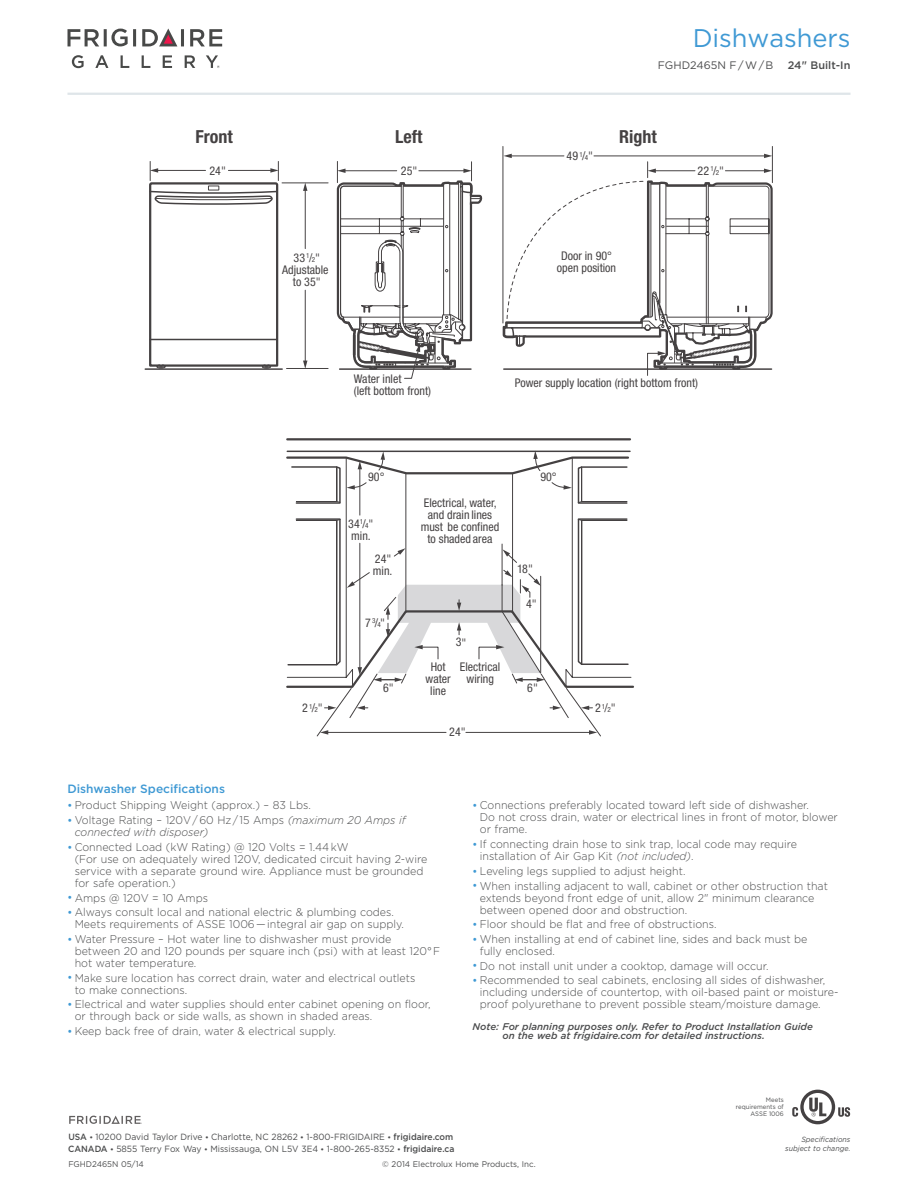
<style>
.page{position:relative;width:918px;height:1188px;background:#fff}
.page>*{position:absolute;margin:0;border:0;box-sizing:border-box;transform-origin:0 0}
.t1{font:25.5px "Gotham";color:#3f99d4}
.t2{font:700 condensed 18px "Helvetica Neue";color:#231f20}
.t3{font:condensed 12px/12px "Helvetica Neue";color:#231f20;text-align:center}
.t4{font:500 12px "Gotham";color:#3f99d4}
.t5{font:300 11.25px/12px "Gotham";color:#4b4c4d;scale:.95 1}
.t6{font:italic 300 11.25px/12px "Gotham";color:#4b4c4d;scale:.95 1}
.t7{font:10.8px "Gotham";color:#4b4c4d}
.t8{font:500 10.8px "Gotham";color:#4b4c4d}
.t9{font:italic 500 9.75px/9.8px "Gotham";color:#4b4c4d}
.t10{font:9px/11.9px "Gotham";color:#4b4c4d;scale:.95 1}
.t11{font:8.25px "Gotham";color:#4b4c4d}
.t12{font:italic 7.5px/9px "Gotham";color:#4b4c4d;text-align:right;scale:.95 1}
.t13{font:6.3px/7.2px "Gotham";color:#4b4c4d;text-align:right;scale:.95 1}
.s1{font-size:7.05px}
.s2{font-weight:500;font-size:10.5px;color:#3f99d4}
.s3{font-weight:500;font-style:normal;font-size:10.5px;color:#3f99d4}
.s4{font-style:normal}
.s5{font-style:italic}
.s6{font-weight:500}
.s7{font-weight:500;font-size:7.5px}
</style>
<div class="page">
<svg style="left:792px;top:1090px;width:58px;height:34px"></svg>
<svg style="left:69px;top:1116px;width:73px;height:8px"></svg>
<hr style="left:68px;top:93px;width:782px;height:2px;background:#dfe5e9">
<svg style="left:72px;top:55px;width:12px;height:13px"></svg>
<svg style="left:95px;top:55px;width:13px;height:13px"></svg>
<svg style="left:121px;top:55px;width:8px;height:13px"></svg>
<svg style="left:142px;top:55px;width:8px;height:13px"></svg>
<svg style="left:163px;top:55px;width:9px;height:13px"></svg>
<svg style="left:185px;top:55px;width:10px;height:13px"></svg>
<svg style="left:68px;top:29px;width:68px;height:17px"></svg>
<svg style="left:190px;top:29px;width:32px;height:17px"></svg>
<svg style="left:142px;top:29px;width:42px;height:17px"></svg>
<svg style="left:206px;top:55px;width:14px;height:13px"></svg>
<hr style="left:287px;top:451px;width:343px;height:1px;background:#231f20">
<hr style="left:287px;top:438px;width:343px;height:2px;background:#231f20">
<svg style="left:533px;top:451px;width:8px;height:4px"></svg>
<svg style="left:378px;top:451px;width:7px;height:4px"></svg>
<svg style="left:286px;top:455px;width:348px;height:233px"></svg>
<svg style="left:316px;top:569px;width:285px;height:168px"></svg>
<hr style="left:282px;top:183px;width:46px;height:1px;background:#231f20">
<hr style="left:305px;top:189px;width:1px;height:60px;background:#231f20">
<svg style="left:303px;top:183px;width:4px;height:8px"></svg>
<hr style="left:305px;top:290px;width:1px;height:72px;background:#231f20">
<svg style="left:303px;top:361px;width:4px;height:7px"></svg>
<hr style="left:287px;top:368px;width:41px;height:1px;background:#231f20">
<hr style="left:772px;top:146px;width:1px;height:37px;background:#231f20">
<hr style="left:503px;top:146px;width:1px;height:177px;background:#231f20">
<svg style="left:144px;top:161px;width:140px;height:209px"></svg>
<svg style="left:503px;top:154px;width:269px;height:222px"></svg>
<svg style="left:336px;top:161px;width:146px;height:218px"></svg>
<h2 class="t2" style="left:195px;top:125px;width:39px">Front</h2>
<p class="t3" style="left:209px;top:164px;width:18px">24"</p>
<h1 class="t1" style="left:693px;top:22px;width:159px">Dishwashers</h1>
<p class="t7" style="left:658px;top:58px;width:117px">FGHD2465N F / W / B</p>
<p class="t8" style="left:788px;top:58px;width:64px">24" Built-In</p>
<p class="t3" style="left:282px;top:251px;width:48px">33 <sup>1</sup>/<span class="s1">2</span>"<br>Adjustable to 35"</p>
<h2 class="t2" style="left:395px;top:125px;width:29px">Left</h2>
<h2 class="t2" style="left:619px;top:125px;width:39px">Right</h2>
<p class="t3" style="left:401px;top:164px;width:18px">25"</p>
<p class="t3" style="left:567px;top:150px;width:28px">49 <sup>1</sup>/<span class="s1">4</span>"</p>
<p class="t3" style="left:557px;top:250px;width:61px">Door in 90° open position</p>
<p class="t3" style="left:698px;top:165px;width:28px">22 <sup>1</sup>/<span class="s1">2</span>"</p>
<p class="t3" style="left:354px;top:373px;width:79px;text-align:left">Water inlet<br>(left bottom front)</p>
<p class="t3" style="left:515px;top:377px;width:185px">Power supply location (right bottom front)</p>
<p class="t3" style="left:368px;top:471px;width:18px">90°</p>
<p class="t3" style="left:540px;top:471px;width:18px">90°</p>
<p class="t3" style="left:348px;top:517px;width:27px;text-align:left">34<sup>1</sup>/<span class="s1">4</span>" min.</p>
<p class="t3" style="left:373px;top:553px;width:21px;text-align:left">24" min.</p>
<p class="t3" style="left:365px;top:616px;width:21px">7 <sup>3</sup>/<span class="s1">4</span>"</p>
<p class="t3" style="left:383px;top:682px;width:12px">6"</p>
<p class="t3" style="left:421px;top:497px;width:80px">Electrical, water, and drain lines must be confined to shaded area</p>
<p class="t3" style="left:456px;top:636px;width:12px">3"</p>
<p class="t3" style="left:426px;top:660px;width:27px">Hot water line</p>
<p class="t3" style="left:460px;top:660px;width:42px">Electrical wiring</p>
<p class="t3" style="left:517px;top:562px;width:17px">18"</p>
<p class="t3" style="left:526px;top:598px;width:12px">4"</p>
<p class="t3" style="left:527px;top:682px;width:12px">6"</p>
<p class="t3" style="left:302px;top:702px;width:22px">2 <sup>1</sup>/<span class="s1">2</span>"</p>
<p class="t3" style="left:595px;top:702px;width:22px">2 <sup>1</sup>/<span class="s1">2</span>"</p>
<p class="t3" style="left:449px;top:725px;width:18px">24"</p>
<p class="t4" style="left:68px;top:781px;width:159px">Dishwasher Specifications</p>
<p class="t5" style="left:68px;top:799px;width:258px"><span class="s2">•</span> Product Shipping Weight (approx.) – 83 Lbs.</p>
<p class="t6" style="left:75px;top:814px;width:350px;text-indent:-7px"><span class="s3">•</span> <span class="s4">Voltage Rating – 120V / 60 Hz / 15 Amps</span> (maximum 20 Amps if connected with disposer)</p>
<p class="t5" style="left:75px;top:841px;width:373px;text-indent:-7px"><span class="s2">•</span> Connected Load (kW Rating) @ 120 Volts = 1.44 kW<br>(For use on adequately wired 120V, dedicated circuit having 2-wire service with a separate ground wire. Appliance must be grounded for safe operation.)</p>
<p class="t5" style="left:68px;top:891px;width:149px"><span class="s2">•</span> Amps @ 120V = 10 Amps</p>
<p class="t5" style="left:75px;top:906px;width:348px;text-indent:-7px"><span class="s2">•</span> Always consult local and national electric &amp; plumbing codes.<br>Meets requirements of ASSE 1006 — integral air gap on supply.</p>
<p class="t5" style="left:75px;top:933px;width:386px;text-indent:-7px"><span class="s2">•</span> Water Pressure – Hot water line to dishwasher must provide<br>between 20 and 120 pounds per square inch (psi) with at least 120° F hot water temperature.</p>
<p class="t5" style="left:75px;top:971px;width:360px;text-indent:-7px"><span class="s2">•</span> Make sure location has correct drain, water and electrical outlets to make connections.</p>
<p class="t5" style="left:75px;top:998px;width:376px;text-indent:-7px"><span class="s2">•</span> Electrical and water supplies should enter cabinet opening on floor, or through back or side walls, as shown in shaded areas.</p>
<p class="t5" style="left:68px;top:1025px;width:284px"><span class="s2">•</span> Keep back free of drain, water &amp; electrical supply.</p>
<p class="t5" style="left:480px;top:799px;width:378px;text-indent:-7px"><span class="s2">•</span> Connections preferably located toward left side of dishwasher.<br>Do not cross drain, water or electrical lines in front of motor, blower or frame.</p>
<p class="t5" style="left:480px;top:838px;width:335px;text-indent:-7px"><span class="s2">•</span> If connecting drain hose to sink trap, local code may require installation of Air Gap Kit <span class="s5">(not included)</span>.</p>
<p class="t5" style="left:473px;top:865px;width:226px"><span class="s2">•</span> Leveling legs supplied to adjust height.</p>
<p class="t5" style="left:480px;top:879px;width:368px;text-indent:-7px"><span class="s2">•</span> When installing adjacent to wall, cabinet or other obstruction that extends beyond front edge of unit, allow 2" minimum clearance between opened door and obstruction.</p>
<p class="t5" style="left:473px;top:918px;width:258px"><span class="s2">•</span> Floor should be flat and free of obstructions.</p>
<p class="t5" style="left:480px;top:933px;width:346px;text-indent:-7px"><span class="s2">•</span> When installing at end of cabinet line, sides and back must be fully enclosed.</p>
<p class="t5" style="left:473px;top:959px;width:313px"><span class="s2">•</span> Do not install unit under a cooktop, damage will occur.</p>
<p class="t5" style="left:480px;top:974px;width:379px;text-indent:-7px"><span class="s2">•</span> Recommended to seal cabinets, enclosing all sides of dishwasher, including underside of countertop, with oil-based paint or moisture&shy;proof polyurethane to prevent possible steam/moisture damage.</p>
<p class="t9" style="left:502px;top:1021px;width:312px;text-indent:-30px">Note: For planning purposes only. Refer to Product Installation Guide on the web at frigidaire.com for detailed instructions.</p>
<p class="t10" style="left:68px;top:1131px;width:408px"><span class="s6">USA</span> <span class="s7">•</span> 10200 David Taylor Drive <span class="s7">•</span> Charlotte, NC 28262 <span class="s7">•</span> 1-800-FRIGIDAIRE <span class="s7">•</span> <span class="s6">frigidaire.com<br>CANADA</span> <span class="s7">•</span> 5855 Terry Fox Way <span class="s7">•</span> Mississauga, ON L5V 3E4 <span class="s7">•</span> 1-800-265-8352 <span class="s7">•</span> <span class="s6">frigidaire.ca</span></p>
<p class="t13" style="left:736px;top:1096px;width:52px">Meets requirements of<br>ASSE 1006</p>
<p class="t12" style="left:785px;top:1135px;width:70px">Specifications subject to change.</p>
<p class="t11" style="left:68px;top:1159px;width:77px">FGHD2465N 05/14</p>
<p class="t11" style="left:382px;top:1159px;width:155px">© 2014 Electrolux Home Products, Inc.</p>
</div>
